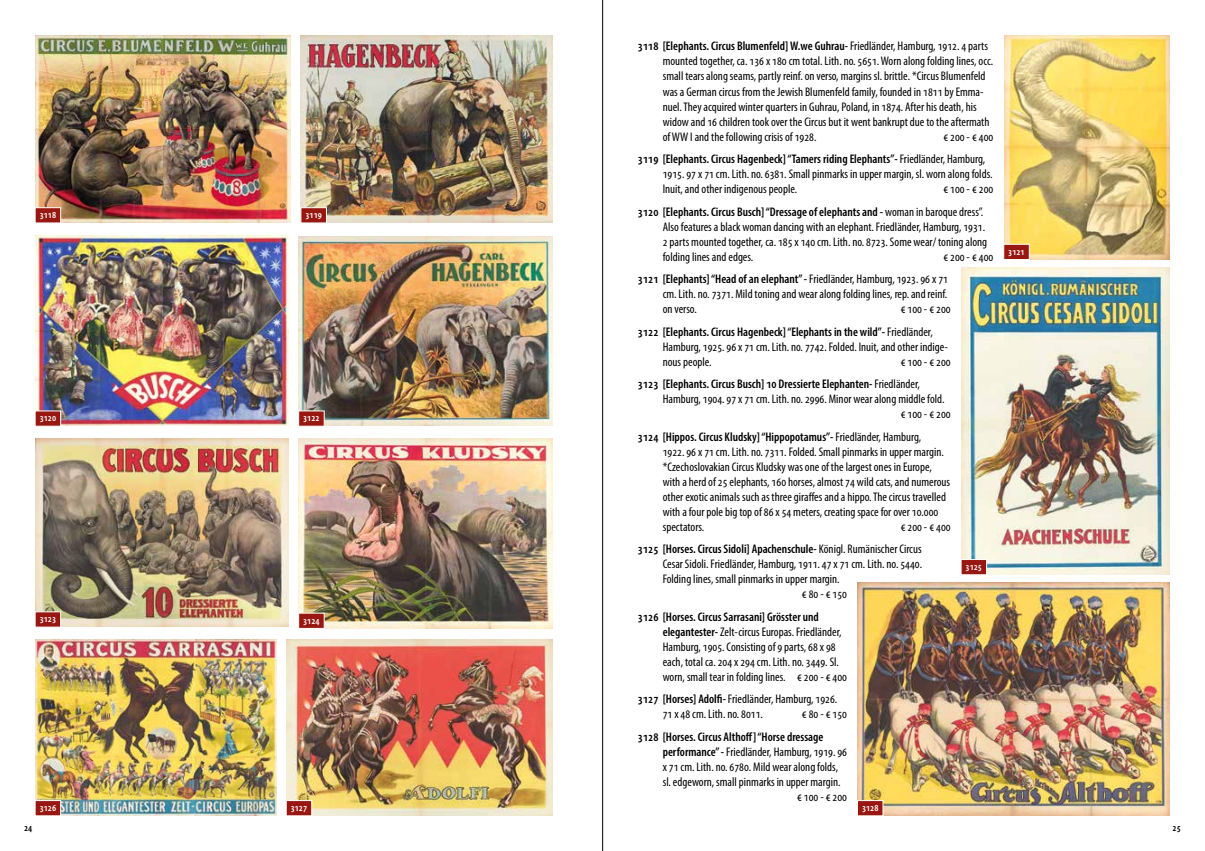
<style>
.page{position:relative;width:1205px;height:851px;background:#fff}
.page>*{position:absolute;margin:0;border:0;box-sizing:border-box;transform-origin:0 0}
.t1{font:condensed 12.5px/15px "Myriad Pro";color:#000}
.t2{font:600 condensed 12.5px/22.5px "Myriad Pro";color:#000}
.t3{font:600 condensed 10px "Myriad Pro";color:#fff}
.t4{font:600 condensed 10px "Myriad Pro";color:#000}
.s1{font-weight:600}
.s2{font-weight:400}
</style>
<div class="page">
<hr style="left:602px;top:0;width:1px;height:850px;background:#000">
<img style="left:35px;top:35px;width:255px;height:188px">
<img style="left:301px;top:35px;width:251px;height:188px">
<img style="left:35px;top:235px;width:254px;height:191px">
<img style="left:299px;top:236px;width:253px;height:190px">
<img style="left:35px;top:439px;width:254px;height:187px">
<img style="left:299px;top:439px;width:253px;height:189px">
<img style="left:35px;top:639px;width:242px;height:176px">
<img style="left:286px;top:639px;width:266px;height:176px">
<img style="left:1004px;top:35px;width:165px;height:224px">
<img style="left:961px;top:267px;width:208px;height:307px">
<img style="left:858px;top:582px;width:311px;height:233px">
<svg style="left:35px;top:207px;width:26px;height:16px"></svg>
<svg style="left:300px;top:207px;width:27px;height:16px"></svg>
<svg style="left:298px;top:410px;width:27px;height:17px"></svg>
<svg style="left:298px;top:612px;width:27px;height:17px"></svg>
<svg style="left:286px;top:799px;width:26px;height:17px"></svg>
<svg style="left:35px;top:799px;width:26px;height:17px"></svg>
<svg style="left:35px;top:611px;width:26px;height:16px"></svg>
<svg style="left:35px;top:410px;width:26px;height:17px"></svg>
<svg style="left:1003px;top:243px;width:27px;height:17px"></svg>
<svg style="left:961px;top:559px;width:26px;height:16px"></svg>
<svg style="left:857px;top:799px;width:26px;height:17px"></svg>
<p class="t3" style="left:40px;top:209px;width:18px">3118</p>
<p class="t3" style="left:305px;top:209px;width:18px">3119</p>
<p class="t3" style="left:40px;top:412px;width:18px">3120</p>
<p class="t3" style="left:40px;top:612px;width:18px">3123</p>
<p class="t3" style="left:303px;top:412px;width:18px">3122</p>
<p class="t3" style="left:303px;top:614px;width:18px">3124</p>
<p class="t3" style="left:40px;top:801px;width:18px">3126</p>
<p class="t3" style="left:291px;top:801px;width:18px">3127</p>
<p class="t1" style="left:663px;top:39px;width:332px;text-indent:-25px"><span class="s1">3118 [Elephants. Circus Blumenfeld] W.we Guhrau-</span> Friedländer, Hamburg, 1912. 4 parts mounted together, ca. 136 x 180 cm total. Lith. no. 5651. Worn along folding lines, occ. small tears along seams, partly reinf. on verso, margins sl. brittle. *Circus Blumenfeld was a German circus from the Jewish Blumenfeld family, founded in 1811 by Emma&shy;nuel. They acquired winter quarters in Guhrau, Poland, in 1874. After his death, his widow and 16 children took over the Circus but it went bankrupt due to the aftermath of WW I and the following crisis of 1928.</p>
<p class="t2" style="left:638px;top:125px;width:357px;text-indent:305px"><span class="s2">€ 200 - € 400<br></span>3119 [Elephants. Circus Hagenbeck] “Tamers riding Elephants”- <span class="s2">Friedländer, Hamburg,</span></p>
<p class="t1" style="left:663px;top:166px;width:331px">1915. 97 x 71 cm. Lith. no. 6381. Small pinmarks in upper margin, sl. worn along folds.<br>Inuit, and other indigenous people.</p>
<p class="t2" style="left:638px;top:177px;width:357px;text-indent:305px"><span class="s2">€ 100 - € 200<br></span>3120 [Elephants. Circus Busch] “Dressage of elephants and - <span class="s2">woman in baroque dress”.</span></p>
<p class="t1" style="left:663px;top:219px;width:326px">Also features a black woman dancing with an elephant. Friedländer, Hamburg, 1931.<br>2 parts mounted together, ca. 185 x 140 cm. Lith. no. 8723. Some wear/ toning along folding lines and edges.</p>
<p class="t1" style="left:638px;top:245px;width:357px;line-height:22.5px;text-indent:305px">€ 200 - € 400<br><span class="s1">3121 [Elephants] “Head of an elephant” -</span> Friedländer, Hamburg, 1923. 96 x 71</p>
<p class="t1" style="left:663px;top:286px;width:286px">cm. Lith. no. 7371. Mild toning and wear along folding lines, rep. and reinf. on verso.</p>
<p class="t2" style="left:638px;top:297px;width:314px;text-indent:263px"><span class="s2">€ 100 - € 200<br></span>3122 [Elephants. Circus Hagenbeck] “Elephants in the wild”- <span class="s2">Friedländer,</span></p>
<p class="t1" style="left:663px;top:339px;width:287px">Hamburg, 1925. 96 x 71 cm. Lith. no. 7742. Folded. Inuit, and other indige&shy;nous people.</p>
<p class="t2" style="left:638px;top:350px;width:314px;text-indent:263px"><span class="s2">€ 100 - € 200<br></span>3123 [Elephants. Circus Busch] 10 Dressierte Elephanten- <span class="s2">Friedländer,</span></p>
<p class="t1" style="left:901px;top:391px;width:52px;text-indent:-238px">Hamburg, 1904. 97 x 71 cm. Lith. no. 2996. Minor wear along middle fold. € 100 - € 200</p>
<p class="t1" style="left:663px;top:429px;width:289px;text-indent:-25px"><span class="s1">3124 [Hippos. Circus Kludsky] “Hippopotamus”-</span> Friedländer, Hamburg,<br>1922. 96 x 71 cm. Lith. no. 7311. Folded. Small pinmarks in upper margin. *Czechoslovakian Circus Kludsky was one of the largest ones in Europe, with a herd of 25 elephants, 160 horses, almost 74 wild cats, and numerous other exotic animals such as three giraffes and a hippo. The circus travelled with a four pole big top of 86 x 54 meters, creating space for over 10.000 spectators.</p>
<p class="t2" style="left:638px;top:515px;width:314px;text-indent:263px"><span class="s2">€ 200 - € 400<br></span>3125 [Horses. Circus Sidoli] Apachenschule- <span class="s2">Königl. Rumänischer Circus</span></p>
<p class="t1" style="left:663px;top:556px;width:261px">Cesar Sidoli. Friedländer, Hamburg, 1911. 47 x 71 cm. Lith. no. 5440.</p>
<p class="t1" style="left:663px;top:571px;width:178px">Folding lines, small pinmarks in upper margin.</p>
<p class="t1" style="left:802px;top:586px;width:47px">€ 80 - € 150</p>
<p class="t1" style="left:663px;top:609px;width:186px;text-indent:-25px"><span class="s1">3126 [Horses. Circus Sarrasani] Grösster und elegantester-</span> Zelt-circus Europas. Friedländer, Hamburg, 1905. Consisting of 9 parts, 68 x 98 each, total ca. 204 x 294 cm. Lith. no. 3449. Sl. worn, small tear in folding lines. € 200 - € 400</p>
<p class="t1" style="left:663px;top:691px;width:176px;text-indent:-25px"><span class="s1">3127 [Horses] Adolfi-</span> Friedländer, Hamburg, 1926.<br>71 x 48 cm. Lith. no. 8011.</p>
<p class="t3" style="left:965px;top:560px;width:18px">3125</p>
<p class="t1" style="left:802px;top:706px;width:47px">€ 80 - € 150</p>
<p class="t2" style="left:638px;top:725px;width:187px">3128 [Horses. Circus Althoff] “Horse dressage</p>
<p class="t1" style="left:663px;top:744px;width:186px"><span class="s1">performance” -</span> Friedländer, Hamburg, 1919. 96</p>
<p class="t1" style="left:663px;top:759px;width:177px">x 71 cm. Lith. no. 6780. Mild wear along folds,</p>
<p class="t1" style="left:663px;top:774px;width:179px">sl. edgeworn, small pinmarks in upper margin.</p>
<p class="t1" style="left:797px;top:789px;width:52px">€ 100 - € 200</p>
<p class="t3" style="left:862px;top:801px;width:18px">3128</p>
<p class="t3" style="left:1008px;top:245px;width:18px">3121</p>
<p class="t4" style="left:24px;top:821px;width:10px">24</p>
<p class="t4" style="left:1172px;top:821px;width:10px">25</p>
</div>
